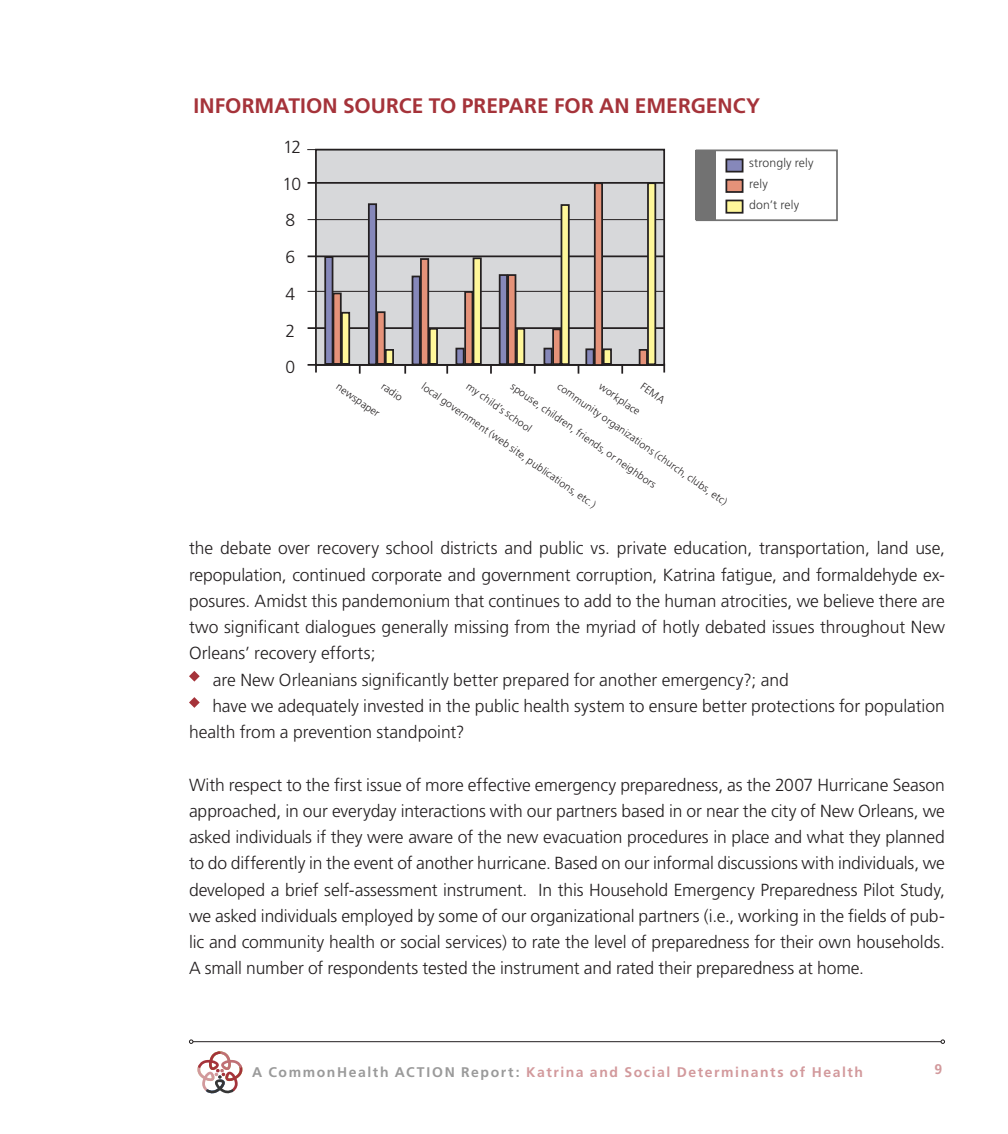
<style>
.page{position:relative;width:1008px;height:1134px;background:#fff}
.page>*{position:absolute;margin:0;border:0;box-sizing:border-box;transform-origin:0 0}
.Textbox_Header{font:700 21px "Frutiger";letter-spacing:.005em;color:#a5333a}
.body{font:300 17.5px/26.2px "Frutiger";letter-spacing:-.005em;color:#231f20;text-align:justify}
.t1{font:700 14px "Frutiger";letter-spacing:.11em;color:#d2999c}
.body-2{font:300 12.25px "Frutiger";letter-spacing:.015em;color:#363636}
.body-3{font:300 10.5px "Frutiger";color:#231f20}
.s1{color:#9a9a9a}
</style>
<div class="page">
<hr style="left:193px;top:1041px;width:748px;height:1px;background:#231f20">
<svg style="left:189px;top:1040px;width:4px;height:4px"></svg>
<svg style="left:941px;top:1040px;width:4px;height:4px"></svg>
<svg style="left:197px;top:1051px;width:46px;height:43px"></svg>
<svg style="left:189px;top:671px;width:11px;height:11px"></svg>
<svg style="left:189px;top:697px;width:11px;height:11px"></svg>
<div style="left:316px;top:150px;width:348px;height:215px;background:#d7d8da"></div>
<div style="left:315px;top:149px;width:350px;height:217px;border:2px solid #231f20"></div>
<hr style="left:307px;top:149px;width:357px;height:1px;background:#231f20">
<hr style="left:308px;top:182px;width:356px;height:2px;background:#231f20">
<hr style="left:308px;top:219px;width:356px;height:1px;background:#231f20">
<hr style="left:308px;top:255px;width:356px;height:2px;background:#231f20">
<hr style="left:308px;top:291px;width:356px;height:1px;background:#231f20">
<hr style="left:308px;top:327px;width:356px;height:2px;background:#231f20">
<hr style="left:308px;top:364px;width:356px;height:2px;background:#231f20">
<div style="left:325px;top:257px;width:8px;height:107px;background:#8688ba"></div>
<div style="left:324px;top:256px;width:9px;height:109px;border:2px solid #231f20"></div>
<div style="left:369px;top:204px;width:7px;height:160px;background:#8688ba"></div>
<div style="left:368px;top:203px;width:9px;height:162px;border:2px solid #231f20"></div>
<div style="left:412px;top:276px;width:8px;height:88px;background:#8688ba"></div>
<div style="left:412px;top:276px;width:9px;height:89px;border:2px solid #231f20"></div>
<div style="left:456px;top:349px;width:8px;height:15px;background:#8688ba"></div>
<div style="left:455px;top:348px;width:10px;height:17px;border:2px solid #231f20"></div>
<div style="left:500px;top:275px;width:7px;height:89px;background:#8688ba"></div>
<div style="left:499px;top:274px;width:9px;height:91px;border:2px solid #231f20"></div>
<div style="left:544px;top:349px;width:8px;height:15px;background:#8688ba"></div>
<div style="left:544px;top:348px;width:9px;height:17px;border:2px solid #231f20"></div>
<div style="left:586px;top:349px;width:8px;height:16px;background:#8688ba"></div>
<div style="left:585px;top:348px;width:10px;height:18px;border:2px solid #231f20"></div>
<div style="left:333px;top:293px;width:8px;height:71px;background:#e59279"></div>
<div style="left:333px;top:293px;width:9px;height:72px;border:2px solid #231f20"></div>
<div style="left:377px;top:312px;width:8px;height:52px;background:#e59279"></div>
<div style="left:376px;top:311px;width:10px;height:54px;border:2px solid #231f20"></div>
<div style="left:421px;top:259px;width:7px;height:106px;background:#e59279"></div>
<div style="left:420px;top:258px;width:9px;height:107px;border:2px solid #231f20"></div>
<div style="left:465px;top:292px;width:7px;height:72px;background:#e59279"></div>
<div style="left:464px;top:291px;width:9px;height:74px;border:2px solid #231f20"></div>
<div style="left:508px;top:275px;width:7px;height:89px;background:#e59279"></div>
<div style="left:507px;top:274px;width:9px;height:91px;border:2px solid #231f20"></div>
<div style="left:595px;top:183px;width:7px;height:182px;background:#e59279"></div>
<div style="left:594px;top:182px;width:9px;height:184px;border:2px solid #231f20"></div>
<div style="left:553px;top:329px;width:7px;height:35px;background:#e59279"></div>
<div style="left:552px;top:328px;width:9px;height:37px;border:2px solid #231f20"></div>
<div style="left:640px;top:350px;width:7px;height:15px;background:#e59279"></div>
<div style="left:639px;top:349px;width:9px;height:17px;border:2px solid #231f20"></div>
<div style="left:342px;top:313px;width:7px;height:51px;background:#fff79a"></div>
<div style="left:341px;top:312px;width:9px;height:53px;border:2px solid #231f20"></div>
<div style="left:386px;top:350px;width:7px;height:14px;background:#fff79a"></div>
<div style="left:385px;top:349px;width:9px;height:16px;border:2px solid #231f20"></div>
<div style="left:430px;top:329px;width:7px;height:35px;background:#fff79a"></div>
<div style="left:429px;top:328px;width:9px;height:37px;border:2px solid #231f20"></div>
<div style="left:474px;top:258px;width:7px;height:106px;background:#fff79a"></div>
<div style="left:473px;top:257px;width:9px;height:108px;border:2px solid #231f20"></div>
<div style="left:561px;top:205px;width:8px;height:159px;background:#fff79a"></div>
<div style="left:561px;top:204px;width:9px;height:161px;border:2px solid #231f20"></div>
<div style="left:517px;top:329px;width:7px;height:35px;background:#fff79a"></div>
<div style="left:516px;top:328px;width:9px;height:37px;border:2px solid #231f20"></div>
<div style="left:604px;top:349px;width:7px;height:15px;background:#fff79a"></div>
<div style="left:603px;top:348px;width:9px;height:17px;border:2px solid #231f20"></div>
<div style="left:648px;top:183px;width:7px;height:181px;background:#fff79a"></div>
<div style="left:647px;top:182px;width:9px;height:183px;border:2px solid #231f20"></div>
<svg style="left:315px;top:366px;width:2px;height:7px"></svg>
<svg style="left:359px;top:366px;width:2px;height:8px"></svg>
<svg style="left:404px;top:366px;width:2px;height:8px"></svg>
<svg style="left:446px;top:366px;width:2px;height:8px"></svg>
<svg style="left:490px;top:366px;width:2px;height:8px"></svg>
<svg style="left:534px;top:366px;width:2px;height:8px"></svg>
<svg style="left:621px;top:366px;width:2px;height:8px"></svg>
<svg style="left:663px;top:364px;width:2px;height:9px"></svg>
<div style="left:726px;top:159px;width:17px;height:13px;background:#8688ba"></div>
<div style="left:725px;top:158px;width:18px;height:15px;border:2px solid #231f20"></div>
<div style="left:726px;top:180px;width:17px;height:12px;background:#e59279"></div>
<div style="left:725px;top:179px;width:18px;height:14px;border:2px solid #231f20"></div>
<div style="left:726px;top:200px;width:17px;height:13px;background:#fff79a"></div>
<div style="left:725px;top:200px;width:18px;height:14px;border:2px solid #231f20"></div>
<div style="left:696px;top:150px;width:142px;height:71px;border:2px solid #727272"></div>
<div style="left:696px;top:151px;width:20px;height:69px;background:#727272"></div>
<p class="Textbox_Header" style="left:193px;top:94px;width:47px">Information</p>
<p class="Textbox_Header" style="left:343px;top:94px;width:169px">Source to Prepar</p>
<p class="Textbox_Header" style="left:537px;top:94px;width:225px">e for an Emergency</p>
<p class="body" style="left:283px;top:134px;width:20px">12</p>
<p class="body" style="left:283px;top:170px;width:20px">10</p>
<p class="body" style="left:285px;top:202px;width:11px;line-height:36.8px">8<br>6<br>4<br>2<br>0</p>
<p class="body-2" style="left:749px;top:156px;width:66px">strongly rely</p>
<p class="body-2" style="left:749px;top:177px;width:20px">rely</p>
<p class="body-2" style="left:749px;top:198px;width:52px">don’t rely</p>
<p class="body-3" style="left:341px;top:380px;width:52px;rotate:35deg">newspaper</p>
<p class="body-3" style="left:386px;top:380px;width:25px;rotate:35deg">radio</p>
<p class="body-3" style="left:426px;top:380px;width:212px;rotate:35deg">local government (web site, publications, etc.)</p>
<p class="body-3" style="left:604px;top:380px;width:49px;rotate:35deg">workplace</p>
<p class="body-3" style="left:645px;top:380px;width:28px;rotate:35deg">FEMA</p>
<p class="body-3" style="left:515px;top:380px;width:176px;rotate:35deg">spouse, children, friends, or neighbors</p>
<p class="body-3" style="left:562px;top:380px;width:206px;rotate:35deg">community organizations (church, clubs, etc)</p>
<p class="body-3" style="left:471px;top:380px;width:79px;rotate:35deg">my child’s school</p>
<p class="body" style="left:189px;top:535px;width:758px">the debate over recovery school districts and public vs. private education, transportation, land use, repopulation, continued corporate and government corruption, Katrina fatigue, and formaldehyde ex&shy;posures. Amidst this pandemonium that continues to add to the human atrocities, we believe there are two significant dialogues generally missing from the myriad of hotly debated issues throughout New Orleans’ recovery efforts;</p>
<p class="body" style="left:213px;top:667px;width:578px">are New Orleanians significantly better prepared for another emergency?; and</p>
<p class="body" style="left:189px;top:693px;width:757px;text-indent:23px">have we adequately invested in the public health system to ensure better protections for population health from a prevention standpoint?</p>
<p class="body" style="left:189px;top:772px;width:758px">With respect to the first issue of more effective emergency preparedness, as the 2007 Hurricane Season approached, in our everyday interactions with our partners based in or near the city of New Orleans, we asked individuals if they were aware of the new evacuation procedures in place and what they planned to do differently in the event of another hurricane. Based on our informal discussions with individuals, we developed a brief self-assessment instrument. In this Household Emergency Preparedness Pilot Study, we asked individuals employed by some of our organizational partners (i.e., working in the fields of pub&shy;lic and community health or social services) to rate the level of preparedness for their own households.<br>A small number of respondents tested the instrument and rated their preparedness at home.</p>
<p class="t1" style="left:252px;top:1064px;width:613px"><span class="s1">A CommonHealth ACTION Report:</span> Katrina and Social Determinants of Health</p>
</div>
